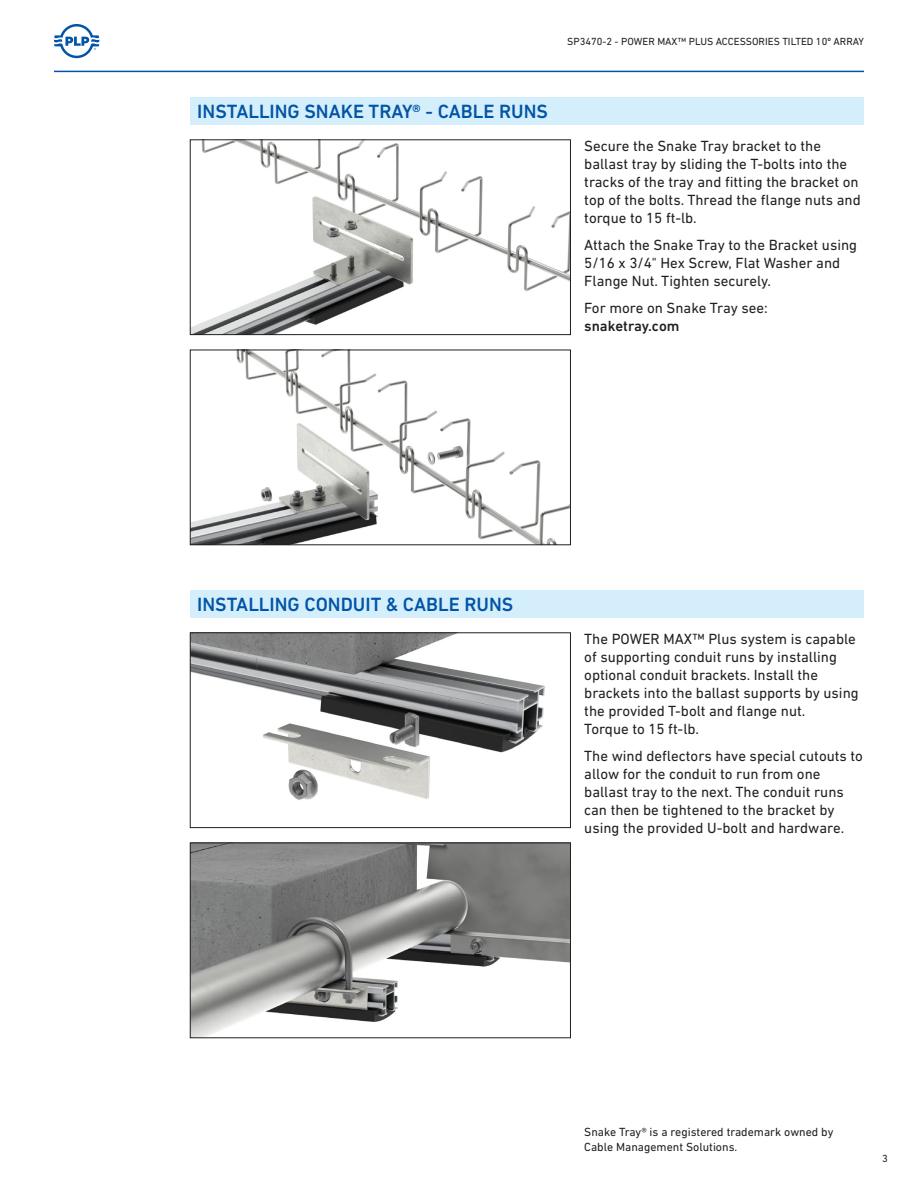
<style>
.page{position:relative;width:918px;height:1188px;background:#fff}
.page>*{position:absolute;margin:0;border:0;box-sizing:border-box;transform-origin:0 0}
.t1{font:500 19.5px "DIN Next LT Pro";color:#0154a6}
.t2{font:15px/18px "DIN Next LT Pro";color:#231f20}
.t3{font:500 15px "DIN Next LT Pro";color:#231f20}
.t4{font:12px "DIN Next LT Pro";color:#231f20}
.t5{font:10.5px "DIN Next LT Pro";color:#231f20}
</style>
<div class="page">
<svg style="left:54px;top:24px;width:45px;height:34px"></svg>
<hr style="left:54px;top:71px;width:810px;height:1px;background:#0154a6">
<div style="left:190px;top:590px;width:674px;height:27px;background:#d4effb"></div>
<div style="left:190px;top:97px;width:674px;height:27px;background:#d4effb"></div>
<img style="left:192px;top:142px;width:377px;height:191px">
<div style="left:190px;top:140px;width:381px;height:195px;border:1px solid #231f20"></div>
<img style="left:192px;top:635px;width:353px;height:165px">
<div style="left:190px;top:633px;width:381px;height:195px;border:1px solid #231f20"></div>
<img style="left:192px;top:352px;width:377px;height:191px">
<div style="left:190px;top:350px;width:381px;height:195px;border:1px solid #231f20"></div>
<img style="left:192px;top:845px;width:377px;height:191px">
<div style="left:190px;top:843px;width:381px;height:195px;border:1px solid #231f20"></div>
<p class="t5" style="left:567px;top:35px;width:298px">SP3470-2 - POWER MAX™ PLUS ACCESSORIES TILTED 10º ARRAY</p>
<p class="t1" style="left:197px;top:100px;width:352px">INSTALLING SNAKE TRAY® - CABLE RUNS</p>
<p class="t2" style="left:584px;top:137px;width:278px">Secure the Snake Tray bracket to the ballast tray by sliding the T-bolts into the tracks of the tray and fitting the bracket on top of the bolts. Thread the flange nuts and torque to 15 ft-lb.</p>
<p class="t2" style="left:584px;top:236px;width:274px">Attach the Snake Tray to the Bracket using<br>5/16 x 3/4" Hex Screw, Flat Washer and<br>Flange Nut. Tighten securely.</p>
<p class="t2" style="left:584px;top:299px;width:185px">For more on Snake Tray see:</p>
<p class="t3" style="left:584px;top:317px;width:97px">snaketray.com</p>
<p class="t1" style="left:197px;top:593px;width:317px">INSTALLING CONDUIT &amp; CABLE RUNS</p>
<p class="t2" style="left:584px;top:629px;width:273px">The POWER MAX™ Plus system is capable of supporting conduit runs by installing optional conduit brackets. Install the</p>
<p class="t2" style="left:584px;top:683px;width:276px">brackets into the ballast supports by using the provided T-bolt and flange nut.</p>
<p class="t2" style="left:584px;top:719px;width:116px">Torque to 15 ft-lb.</p>
<p class="t2" style="left:584px;top:746px;width:280px">The wind deflectors have special cutouts to allow for the conduit to run from one</p>
<p class="t2" style="left:584px;top:782px;width:262px">ballast tray to the next. The conduit runs can then be tightened to the bracket by using the provided U-bolt and hardware.</p>
<p class="t4" style="left:584px;top:1125px;width:251px">Snake Tray® is a registered trademark owned by</p>
<p class="t4" style="left:584px;top:1140px;width:155px">Cable Management Solutions.</p>
<p class="t5" style="left:882px;top:1152px;width:7px">3</p>
</div>
